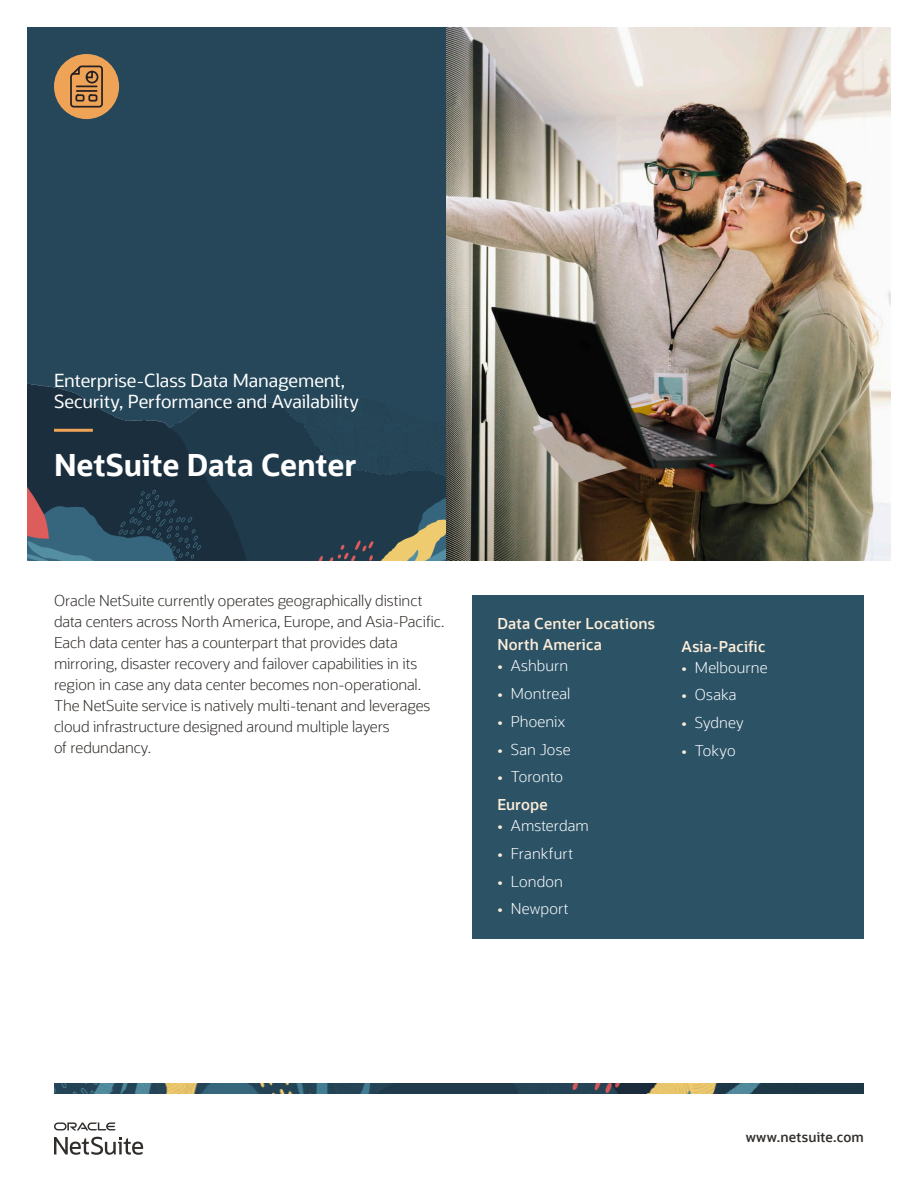
<style>
.page{position:relative;width:918px;height:1188px;background:#fff}
.page>*{position:absolute;margin:0;border:0;box-sizing:border-box;transform-origin:0 0}
.H1_2019{font:700 30px "Oracle Sans";color:#fff}
.Eyebrow_2019{font:18px/21px "Oracle Sans";letter-spacing:-.005em;color:#fff}
.Main_Body_2016{font:300 15px/21px "Oracle Sans";letter-spacing:-.01em;color:#312d2a}
.t1{font:300 15px "Oracle Sans";letter-spacing:.005em;color:#fff}
.H2_Main_Body_Header{font:600 15px "Oracle Sans";letter-spacing:.015em;color:#fcedd9}
.t2{font:600 13.5px "Oracle Sans";letter-spacing:.015em;color:#312d2a}
.s1{font-weight:600;color:#fcedd9}
</style>
<div class="page">
<img style="left:54px;top:1084px;width:810px;height:10px">
<img style="left:446px;top:27px;width:445px;height:534px">
<div style="left:27px;top:27px;width:419px;height:534px;background:#264759"></div>
<img style="left:27px;top:383px;width:419px;height:178px">
<div style="left:54px;top:54px;width:65px;height:65px;background:#eea357;border-radius:50%"></div>
<svg style="left:70px;top:65px;width:33px;height:43px"></svg>
<div style="left:472px;top:595px;width:392px;height:344px;background:#2c5266"></div>
<hr style="left:54px;top:429px;width:39px;height:3px;background:#eea357">
<svg style="left:54px;top:1122px;width:62px;height:8px"></svg>
<svg style="left:54px;top:1137px;width:89px;height:18px"></svg>
<p class="Eyebrow_2019" style="left:54px;top:370px;width:306px">Enterprise-Class Data Management,<br>Security, Performance and Availability</p>
<p class="H1_2019" style="left:54px;top:446px;width:304px">NetSuite Data Center</p>
<p class="Main_Body_2016" style="left:54px;top:590px;width:392px">Oracle NetSuite currently operates geographically distinct data centers across North America, Europe, and Asia-Pacific.<br>Each data center has a counterpart that provides data mirroring, disaster recovery and failover capabilities in its region in case any data center becomes non-operational.<br>The NetSuite service is natively multi-tenant and leverages cloud infrastructure designed around multiple layers<br>of redundancy.</p>
<p class="H2_Main_Body_Header" style="left:497px;top:615px;width:159px">Data Center Locations</p>
<p class="H2_Main_Body_Header" style="left:497px;top:636px;width:106px">North America</p>
<p class="t1" style="left:497px;top:657px;width:72px"><span class="s1">•</span> Ashburn</p>
<p class="t1" style="left:497px;top:685px;width:75px"><span class="s1">•</span> Montreal</p>
<p class="t1" style="left:497px;top:713px;width:69px"><span class="s1">•</span> Phoenix</p>
<p class="t1" style="left:497px;top:740px;width:75px"><span class="s1">•</span> San Jose</p>
<p class="t1" style="left:497px;top:768px;width:67px"><span class="s1">•</span> Toronto</p>
<p class="H2_Main_Body_Header" style="left:497px;top:796px;width:52px">Europe</p>
<p class="t1" style="left:497px;top:817px;width:93px"><span class="s1">•</span> Amsterdam</p>
<p class="t1" style="left:497px;top:845px;width:77px"><span class="s1">•</span> Frankfurt</p>
<p class="t1" style="left:497px;top:872px;width:67px"><span class="s1">•</span> London</p>
<p class="t1" style="left:497px;top:900px;width:73px"><span class="s1">•</span> Newport</p>
<p class="H2_Main_Body_Header" style="left:681px;top:637px;width:85px">Asia-Pacific</p>
<p class="t1" style="left:681px;top:658px;width:88px"><span class="s1">•</span> Melbourne</p>
<p class="t1" style="left:681px;top:686px;width:57px"><span class="s1">•</span> Osaka</p>
<p class="t1" style="left:681px;top:714px;width:64px"><span class="s1">•</span> Sydney</p>
<p class="t1" style="left:681px;top:742px;width:56px"><span class="s1">•</span> Tokyo</p>
<p class="t2" style="left:746px;top:1129px;width:120px">www.netsuite.com</p>
</div>
